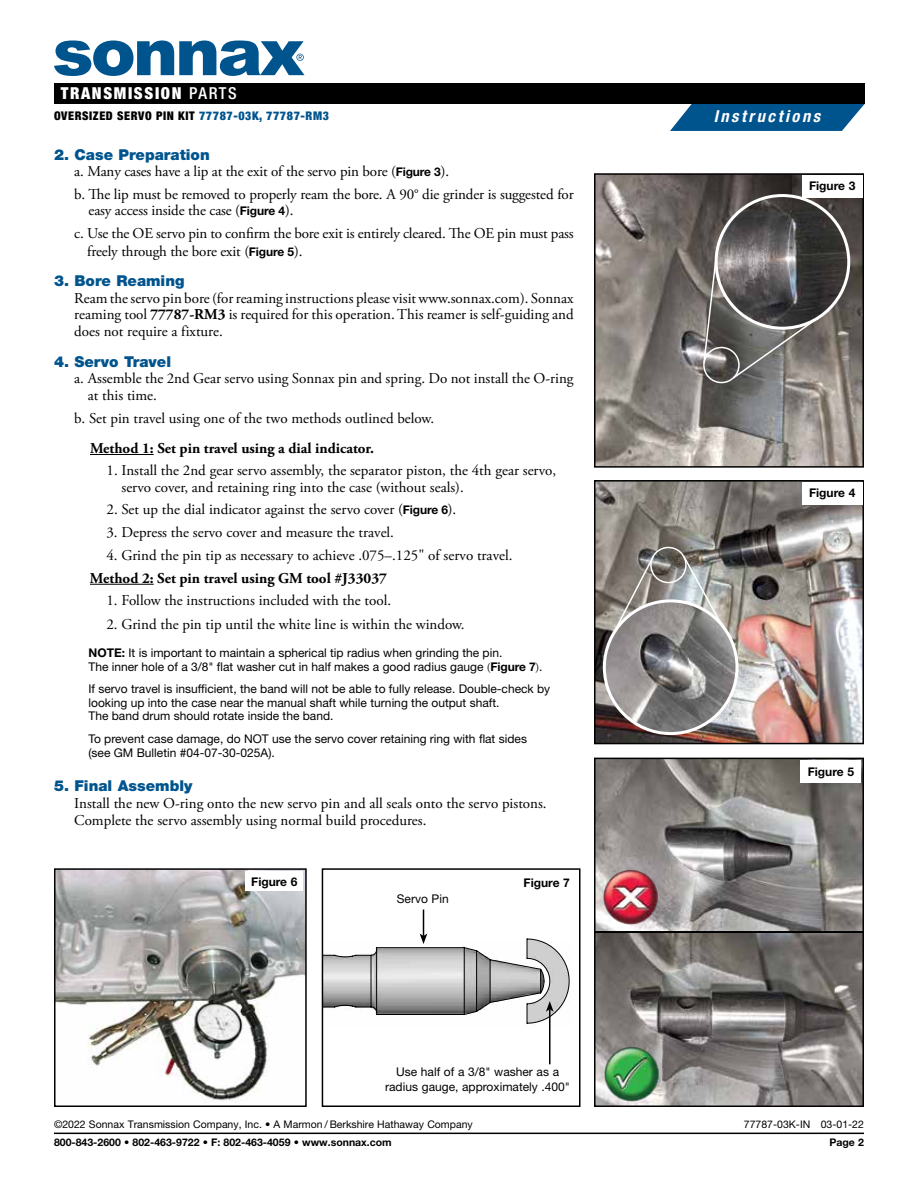
<style>
.page{position:relative;width:918px;height:1188px;background:#fff}
.page>*{position:absolute;margin:0;border:0;box-sizing:border-box;transform-origin:0 0}
.t1{font:900 condensed 16.5px "Helvetica Neue LT Std";letter-spacing:.1em;color:#fff}
.t2{font:italic 700 condensed 16.5px "Helvetica Neue LT Std";letter-spacing:.155em;color:#fff}
.t3{font:15px/16.5px "Adobe Garamond Pro";color:#000}
.t4{font:700 15px "Adobe Garamond Pro";color:#000}
.t5{font:900 15px "Helvetica Neue LT Std";color:#00548e}
.t6{font:12px/13.5px "Helvetica Neue LT Std";color:#000}
.t7{font:900 condensed 12px "Helvetica Neue LT Std";letter-spacing:.05em;color:#000}
.t8{font:700 12px "Helvetica Neue LT Std";color:#000}
.t9{font:10.5px "Helvetica Neue LT Std";color:#000}
.t10{font:700 10.5px "Helvetica Neue LT Std";color:#000}
.s1{font-weight:500}
.s2{color:#00548e}
.s3{font-family:"Helvetica Neue LT Std";font-weight:700;font-size:12px}
.s4{font-weight:700}
.s5{font-family:"Adobe Garamond Pro"}
</style>
<div class="page">
<hr style="left:90px;top:454px;width:64px;height:1px;background:#000">
<hr style="left:90px;top:584px;width:64px;height:1px;background:#000">
<img style="left:597px;top:761px;width:264px;height:343px">
<div style="left:594px;top:758px;width:270px;height:175px;border:2px solid #000"></div>
<div style="left:801px;top:760px;width:60px;height:22px;background:#fff"></div>
<div style="left:594px;top:932px;width:270px;height:175px;border:2px solid #000"></div>
<img style="left:603px;top:869px;width:56px;height:57px">
<img style="left:603px;top:1045px;width:57px;height:57px">
<img style="left:597px;top:176px;width:264px;height:289px">
<div style="left:594px;top:173px;width:270px;height:295px;border:2px solid #000"></div>
<div style="left:802px;top:175px;width:60px;height:22px;background:#fff"></div>
<div style="left:703px;top:347px;width:37px;height:36px;border:2px solid #fff;border-radius:50%"></div>
<img style="left:717px;top:196px;width:132px;height:132px">
<svg style="left:702px;top:247px;width:17px;height:117px"></svg>
<svg style="left:731px;top:308px;width:99px;height:72px"></svg>
<img style="left:597px;top:483px;width:264px;height:258px">
<div style="left:594px;top:480px;width:270px;height:264px;border:2px solid #000"></div>
<div style="left:802px;top:482px;width:60px;height:22px;background:#fff"></div>
<div style="left:650px;top:547px;width:37px;height:36px;border:2px solid #fff;border-radius:50%"></div>
<img style="left:604px;top:601px;width:133px;height:133px;border-radius:66px">
<div style="left:603px;top:599px;width:136px;height:136px;border:3px solid #fff;border-radius:50%"></div>
<svg style="left:681px;top:554px;width:43px;height:74px"></svg>
<svg style="left:612px;top:554px;width:43px;height:81px"></svg>
<div style="left:322px;top:868px;width:258px;height:239px;border:2px solid #000"></div>
<hr style="left:549px;top:1009px;width:2px;height:55px;background:#000">
<svg style="left:322px;top:910px;width:247px;height:113px"></svg>
<img style="left:57px;top:871px;width:247px;height:232px">
<div style="left:54px;top:868px;width:253px;height:239px;border:2px solid #000"></div>
<div style="left:246px;top:872px;width:57px;height:19px;background:#fff"></div>
<hr style="left:54px;top:1133px;width:810px;height:1px;background:#000">
<svg style="left:670px;top:104px;width:195px;height:27px"></svg>
<div style="left:54px;top:83px;width:811px;height:21px;background:#000"></div>
<svg style="left:54px;top:41px;width:250px;height:35px"></svg>
<p class="t1" style="left:61px;top:83px;width:178px">TRANSMISSION <span class="s1">PARTS</span></p>
<p class="t7" style="left:54px;top:109px;width:276px">OVERSIZED SERVO PIN KIT <span class="s2">77787-03K, 77787-RM3</span></p>
<p class="t2" style="left:714px;top:107px;width:108px">Instructions</p>
<p class="t5" style="left:54px;top:145px;width:157px">2. Case Preparation</p>
<p class="t3" style="left:74px;top:161px;width:501px;line-height:22.5px">a. Many cases have a lip at the exit of the servo pin bore (<span class="s3">Figure 3</span>).<br>b. The lip must be removed to properly ream the bore. A 90° die grinder is suggested for</p>
<p class="t3" style="left:74px;top:200px;width:501px;line-height:22.5px;text-indent:14px">easy access inside the case (<span class="s3">Figure 4</span>).<br>c. Use the OE servo pin to confirm the bore exit is entirely cleared. The OE pin must pass</p>
<p class="t3" style="left:87px;top:243px;width:217px">freely through the bore exit (<span class="s3">Figure 5</span>).</p>
<p class="t5" style="left:54px;top:272px;width:132px">3. Bore Reaming</p>
<p class="t3" style="left:74px;top:291px;width:501px;text-align:justify">Ream the servo pin bore (for reaming instructions please visit www.sonnax.com). Sonnax reaming tool <span class="s4">77787-RM3</span> is required for this operation. This reamer is self-guiding and does not require a fixture.</p>
<p class="t5" style="left:54px;top:352px;width:119px">4. Servo Travel</p>
<p class="t3" style="left:88px;top:371px;width:487px;text-indent:-14px">a. Assemble the 2nd Gear servo using Sonnax pin and spring. Do not install the O-ring at this time.</p>
<p class="t3" style="left:74px;top:411px;width:361px">b. Set pin travel using one of the two methods outlined below.</p>
<p class="t4" style="left:90px;top:440px;width:286px">Method 1: Set pin travel using a dial indicator.</p>
<p class="t3" style="left:122px;top:463px;width:436px;text-indent:-15px">1. Install the 2nd gear servo assembly, the separator piston, the 4th gear servo, servo cover, and retaining ring into the case (without seals).</p>
<p class="t3" style="left:107px;top:502px;width:351px">2. Set up the dial indicator against the servo cover (<span class="s3">Figure 6</span>).</p>
<p class="t3" style="left:106px;top:525px;width:289px">3. Depress the servo cover and measure the travel.</p>
<p class="t3" style="left:106px;top:548px;width:407px">4. Grind the pin tip as necessary to achieve .075–.125" of servo travel.</p>
<p class="t4" style="left:90px;top:569px;width:298px">Method 2: Set pin travel using GM tool #J33037</p>
<p class="t3" style="left:106px;top:593px;width:286px">1. Follow the instructions included with the tool.</p>
<p class="t3" style="left:106px;top:617px;width:360px">2. Grind the pin tip until the white line is within the window.</p>
<p class="t6" style="left:88px;top:646px;width:456px"><span class="s4">NOTE:</span> It is important to maintain a spherical tip radius when grinding the pin.<br>The inner hole of a 3/8" flat washer cut in half makes a good radius gauge <span class="s5">(</span><span class="s4">Figure 7</span><span class="s5">)</span>.</p>
<p class="t6" style="left:88px;top:682px;width:463px">If servo travel is insufficient, the band will not be able to fully release. Double-check by looking up into the case near the manual shaft while turning the output shaft.<br>The band drum should rotate inside the band.</p>
<p class="t6" style="left:88px;top:731px;width:440px;line-height:14.4px">To prevent case damage, do NOT use the servo cover retaining ring with flat sides (see GM Bulletin #04-07-30-025A).</p>
<p class="t5" style="left:54px;top:777px;width:140px">5. Final Assembly</p>
<p class="t3" style="left:74px;top:795px;width:474px;line-height:17.2px">Install the new O-ring onto the new servo pin and all seals onto the servo pistons.<br>Complete the servo assembly using normal build procedures.</p>
<p class="t8" style="left:251px;top:874px;width:48px">Figure 6</p>
<p class="t6" style="left:397px;top:892px;width:53px">Servo Pin</p>
<p class="t8" style="left:524px;top:875px;width:48px">Figure 7</p>
<p class="t6" style="left:385px;top:1064px;width:186px;line-height:14.4px;text-align:center">Use half of a 3/8" washer as a radius gauge, approximately .400"</p>
<p class="t8" style="left:809px;top:179px;width:48px">Figure 3</p>
<p class="t8" style="left:809px;top:486px;width:48px">Figure 4</p>
<p class="t8" style="left:808px;top:764px;width:48px">Figure 5</p>
<p class="t9" style="left:54px;top:1118px;width:420px">©2022 Sonnax Transmission Company, Inc. • A Marmon / Berkshire Hathaway Company</p>
<p class="t9" style="left:744px;top:1118px;width:122px">77787-03K-IN 03-01-22</p>
<p class="t10" style="left:54px;top:1136px;width:339px">800-843-2600 • 802-463-9722 • F: 802-463-4059 • www.sonnax.com</p>
<p class="t10" style="left:829px;top:1136px;width:36px">Page 2</p>
</div>
